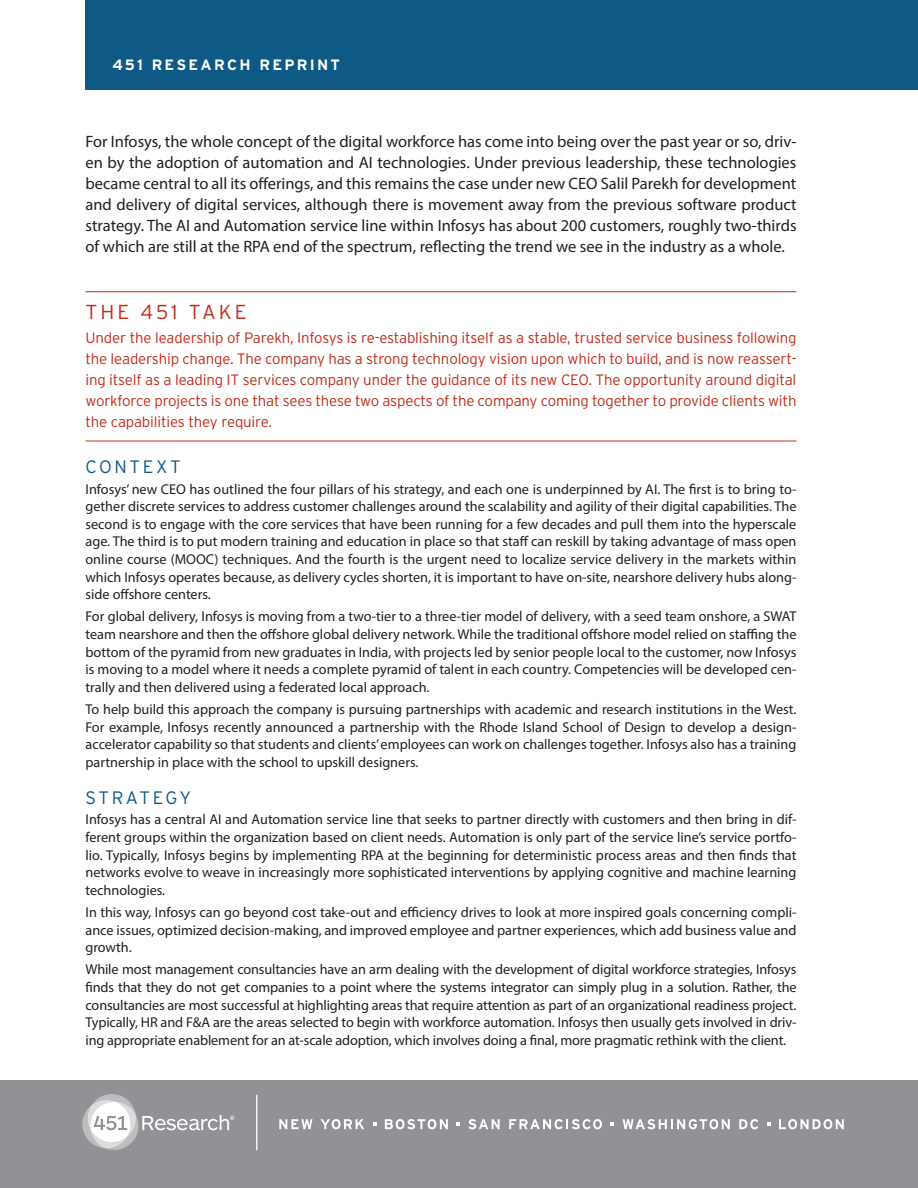
<style>
.page{position:relative;width:918px;height:1188px;background:#fff}
.page>*{position:absolute;margin:0;border:0;box-sizing:border-box;transform-origin:0 0}
._451_Take_Header{font:300 20.25px "Interstate";letter-spacing:.15em;color:#c02d19}
.Hed_30_Solid_Light{font:300 18px "Interstate";letter-spacing:.13em;color:#0f5a85}
.Hed_30_Shorter{font:300 18px "Interstate";letter-spacing:.15em;color:#0f5a85}
.Intro_Body{font:16.5px/21px "Myriad Pro";color:#231f20;text-align:justify}
._451_Take_Body{font:300 15px/21px "Interstate";letter-spacing:-.01em;color:#c02d19;text-align:justify}
.Header{font:700 15px "Interstate";letter-spacing:.15em;color:#fff}
.Myriad_Body{font:14.25px/17.7px "Myriad Pro";color:#231f20;text-align:justify}
</style>
<div class="page">
<hr style="left:86px;top:291px;width:710px;height:1px;background:#c02d19">
<hr style="left:86px;top:441px;width:710px;height:1px;background:#c02d19">
<div style="left:0;top:1080px;width:918px;height:108px;background:#919295"></div>
<hr style="left:256px;top:1095px;width:1px;height:55px;background:#fff">
<svg style="left:82px;top:1094px;width:152px;height:56px"></svg>
<svg style="left:279px;top:1119px;width:34px;height:10px"></svg>
<svg style="left:321px;top:1119px;width:43px;height:10px"></svg>
<svg style="left:385px;top:1119px;width:63px;height:10px"></svg>
<svg style="left:468px;top:1119px;width:32px;height:10px"></svg>
<svg style="left:509px;top:1119px;width:93px;height:10px"></svg>
<svg style="left:623px;top:1119px;width:107px;height:10px"></svg>
<svg style="left:739px;top:1119px;width:19px;height:10px"></svg>
<svg style="left:779px;top:1119px;width:65px;height:10px"></svg>
<svg style="left:373px;top:1122px;width:3px;height:4px"></svg>
<svg style="left:456px;top:1122px;width:4px;height:4px"></svg>
<svg style="left:611px;top:1122px;width:3px;height:4px"></svg>
<svg style="left:767px;top:1122px;width:3px;height:4px"></svg>
<div style="left:86px;top:0;width:832px;height:90px;background:#0f5a85"></div>
<p class="Header" style="left:112px;top:55px;width:229px">451 RESEARCH REPRINT</p>
<p class="Intro_Body" style="left:86px;top:131px;width:713px">For Infosys, the whole concept of the digital workforce has come into being over the past year or so, driv&shy;en by the adoption of automation and AI technologies. Under previous leadership, these technologies became central to all its offerings, and this remains the case under new CEO Salil Parekh for development and delivery of digital services, although there is movement away from the previous software product strategy. The AI and Automation service line within Infosys has about 200 customers, roughly two-thirds of which are still at the RPA end of the spectrum, reflecting the trend we see in the industry as a whole.</p>
<p class="_451_Take_Header" style="left:86px;top:300px;width:163px">THE 451 TAKE</p>
<p class="_451_Take_Body" style="left:86px;top:327px;width:713px">Under the leadership of Parekh, Infosys is re-establishing itself as a stable, trusted service business following the leadership change. The company has a strong technology vision upon which to build, and is now reassert&shy;ing itself as a leading IT services company under the guidance of its new CEO. The opportunity around digital workforce projects is one that sees these two aspects of the company coming together to provide clients with the capabilities they require.</p>
<p class="Hed_30_Shorter" style="left:86px;top:456px;width:97px">CONTEXT</p>
<p class="Myriad_Body" style="left:86px;top:480px;width:713px">Infosys’ new CEO has outlined the four pillars of his strategy, and each one is underpinned by AI. The first is to bring to&shy;gether discrete services to address customer challenges around the scalability and agility of their digital capabilities. The second is to engage with the core services that have been running for a few decades and pull them into the hyperscale age. The third is to put modern training and education in place so that staff can reskill by taking advantage of mass open online course (MOOC) techniques. And the fourth is the urgent need to localize service delivery in the markets within which Infosys operates because, as delivery cycles shorten, it is important to have on-site, nearshore delivery hubs along&shy;side offshore centers.</p>
<p class="Myriad_Body" style="left:86px;top:608px;width:713px">For global delivery, Infosys is moving from a two-tier to a three-tier model of delivery, with a seed team onshore, a SWAT team nearshore and then the offshore global delivery network. While the traditional offshore model relied on staffing the bottom of the pyramid from new graduates in India, with projects led by senior people local to the customer, now Infosys is moving to a model where it needs a complete pyramid of talent in each country. Competencies will be developed cen&shy;trally and then delivered using a federated local approach.</p>
<p class="Myriad_Body" style="left:86px;top:700px;width:713px">To help build this approach the company is pursuing partnerships with academic and research institutions in the West.<br>For example, Infosys recently announced a partnership with the Rhode Island School of Design to develop a design&shy;accelerator capability so that students and clients’ employees can work on challenges together. Infosys also has a training partnership in place with the school to upskill designers.</p>
<p class="Hed_30_Solid_Light" style="left:86px;top:786px;width:107px">STRATEGY</p>
<p class="Myriad_Body" style="left:86px;top:810px;width:713px">Infosys has a central AI and Automation service line that seeks to partner directly with customers and then bring in dif&shy;ferent groups within the organization based on client needs. Automation is only part of the service line’s service portfo&shy;lio. Typically, Infosys begins by implementing RPA at the beginning for deterministic process areas and then finds that networks evolve to weave in increasingly more sophisticated interventions by applying cognitive and machine learning technologies.</p>
<p class="Myriad_Body" style="left:86px;top:903px;width:713px">In this way, Infosys can go beyond cost take-out and efficiency drives to look at more inspired goals concerning compli&shy;ance issues, optimized decision-making, and improved employee and partner experiences, which add business value and growth.</p>
<p class="Myriad_Body" style="left:86px;top:960px;width:713px">While most management consultancies have an arm dealing with the development of digital workforce strategies, Infosys finds that they do not get companies to a point where the systems integrator can simply plug in a solution. Rather, the consultancies are most successful at highlighting areas that require attention as part of an organizational readiness project.<br>Typically, HR and F&amp;A are the areas selected to begin with workforce automation. Infosys then usually gets involved in driv&shy;ing appropriate enablement for an at-scale adoption, which involves doing a final, more pragmatic rethink with the client.</p>
</div>
